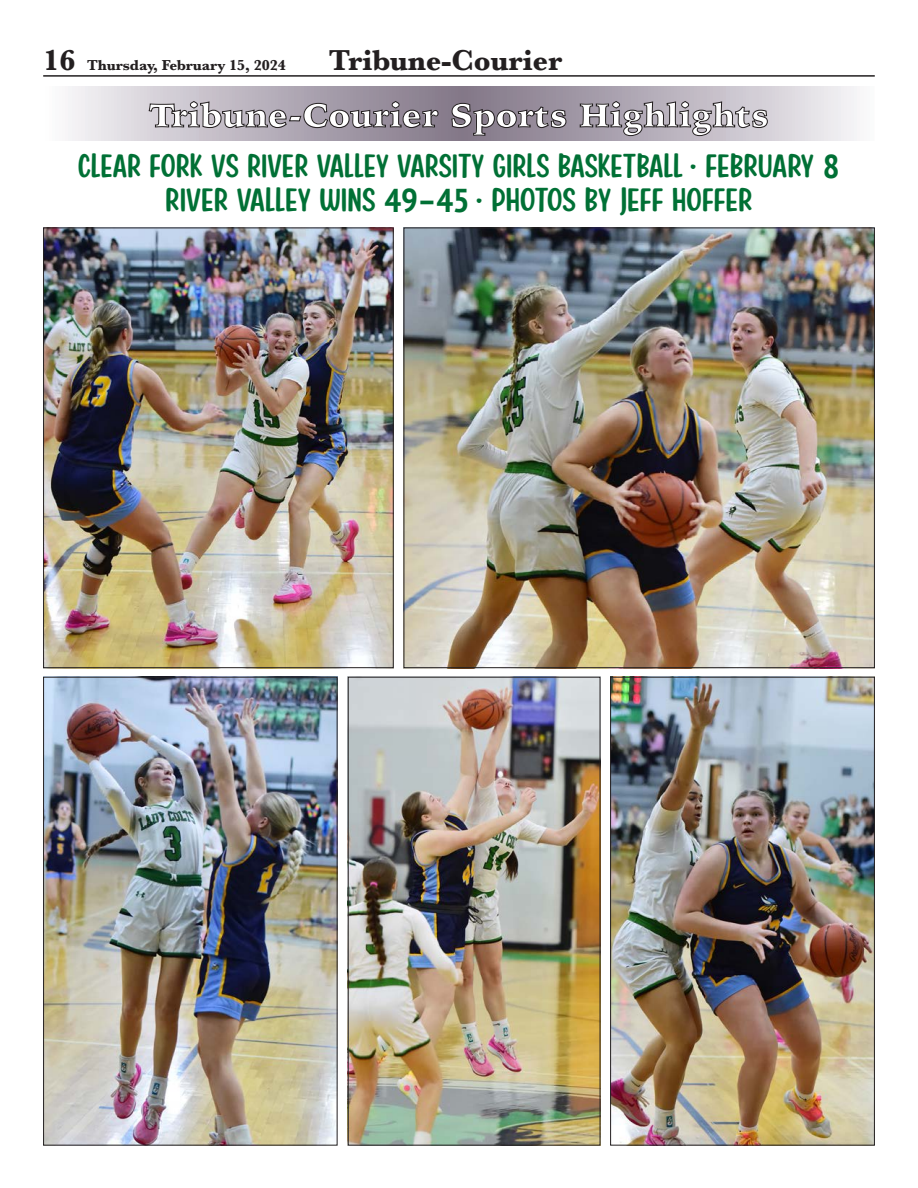
<style>
.page{position:relative;width:918px;height:1188px;background:#fff}
.page>*{position:absolute;margin:0;border:0;box-sizing:border-box;transform-origin:0 0}
.t1{font:36px/34.5px "Pottery Wheel";letter-spacing:.02em;color:#007035;text-align:center;scale:1.04 1}
.t2{font:900 33px "Iowan Old Style";letter-spacing:.01em;color:#fff}
.t3{font:700 30px "Baskerville";letter-spacing:-.005em;color:#231f20}
.t4{font:700 15px "Baskerville";letter-spacing:-.005em;color:#231f20}
.s1{font-size:30px}
.s2{font-family:"PT Sans";font-weight:700;font-stretch:condensed;font-size:33px}
</style>
<div class="page">
<hr style="left:43px;top:75px;width:832px;height:2px;background:#231f20">
<svg style="left:68px;top:86px;width:789px;height:54px;background:#c2bcc5"></svg>
<svg style="left:149px;top:101px;width:289px;height:27px;background:#968f9a"></svg>
<svg style="left:451px;top:99px;width:115px;height:37px;background:#7f7683"></svg>
<svg style="left:580px;top:99px;width:188px;height:37px;background:#a29ca5"></svg>
<img style="left:45px;top:230px;width:347px;height:436px">
<div style="left:43px;top:228px;width:351px;height:440px;border:1px solid #231f20"></div>
<img style="left:406px;top:230px;width:467px;height:436px">
<img style="left:45px;top:677px;width:293px;height:469px">
<div style="left:43px;top:677px;width:294px;height:469px;border:1px solid #231f20"></div>
<img style="left:350px;top:679px;width:248px;height:465px">
<div style="left:348px;top:677px;width:252px;height:469px;border:1px solid #231f20"></div>
<img style="left:612px;top:679px;width:261px;height:465px">
<div style="left:610px;top:677px;width:265px;height:469px;border:1px solid #231f20"></div>
<p class="t4" style="left:43px;top:55px;width:244px"><span class="s1">16</span> Thursday, February 15, 2024</p>
<p class="t3" style="left:329px;top:40px;width:235px">Tribune-Courier</p>
<p class="t2" style="left:149px;top:93px;width:621px">Tribune-Courier Sports Highlights</p>
<p class="t1" style="left:78px;top:147px;width:734px">CLEAR FORK VS RIVER VALLEY VARSITY GIRLS BASKETBALL • FEBRUARY <span class="s2">8<br></span>RIVER VALLEY WINS <span class="s2">49–45</span> • PHOTOS BY JEFF HOFFER</p>
</div>
